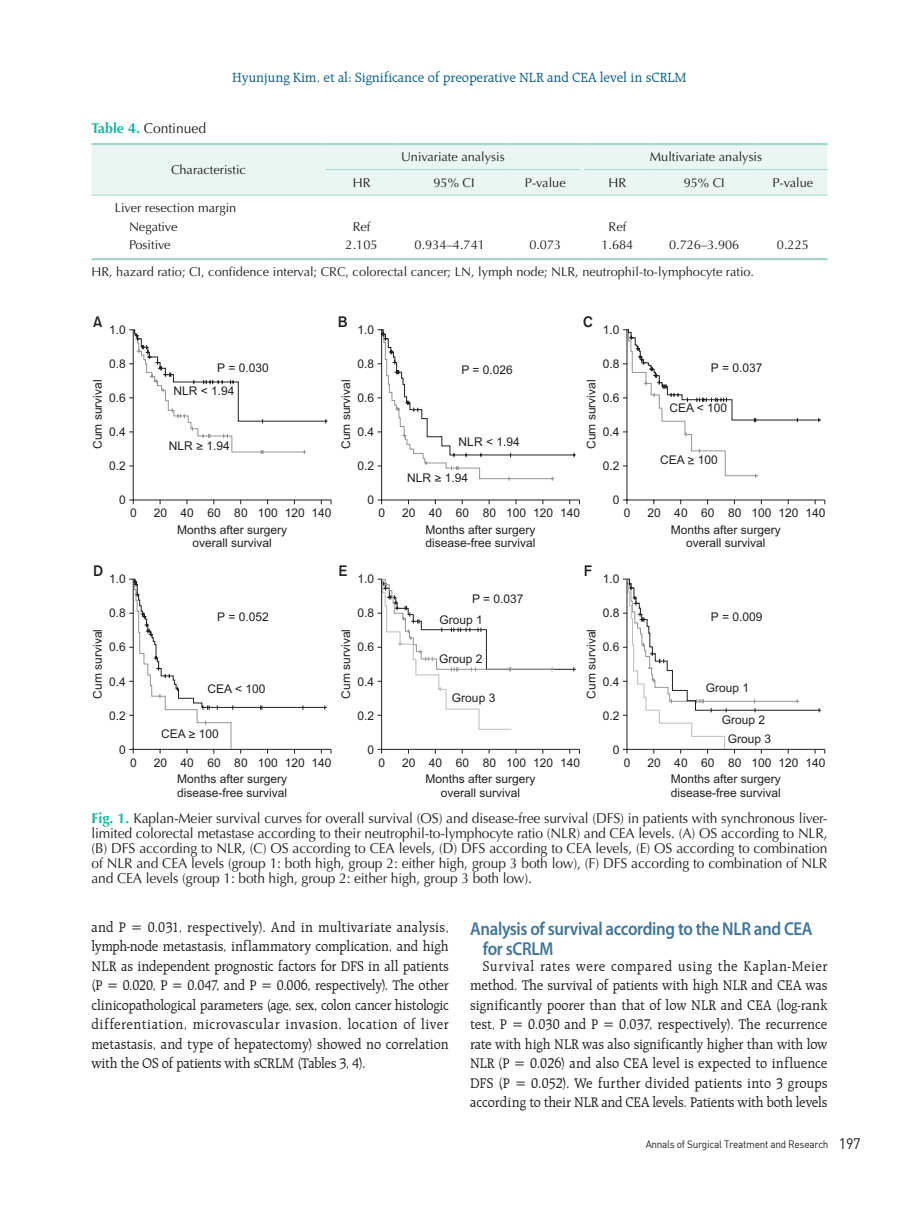
<style>
.page{position:relative;width:919px;height:1217px;background:#fff}
.page>*{position:absolute;margin:0;border:0;box-sizing:border-box;transform-origin:0 0}
.t1{font:600 18.75px/19.5px "Myriad Pro";letter-spacing:-.02em;color:#417599;scale:.9 1}
.t2{font:15px/19.5px "Raleigh BT";letter-spacing:-.015em;color:#231f20;text-align:justify;scale:.94 1}
.t3{font:15px "Gothic 725 BT Bold A";color:#231f20}
.t4{font:14.25px/15px "Optima LT Std";letter-spacing:-.01em;color:#231f20;text-align:justify}
.t5{font:14.25px "Raleigh BT";letter-spacing:-.01em;color:#0b6189}
.t6{font:12.75px/18.5px "Optima LT Std";color:#231f20}
.t7{font:12px/13.4px "Arial";color:#231f20}
.t8{font:10.5px "Dinreg";letter-spacing:-.025em;color:#231f20;scale:.95 1}
.s1{font-weight:700;color:#11b9a0}
.s2{font-size:15px}
</style>
<div class="page">
<svg style="left:129px;top:329px;width:203px;height:175px"></svg>
<svg style="left:377px;top:329px;width:203px;height:176px"></svg>
<svg style="left:623px;top:329px;width:202px;height:176px"></svg>
<svg style="left:129px;top:578px;width:203px;height:176px"></svg>
<svg style="left:132px;top:578px;width:200px;height:132px"></svg>
<svg style="left:381px;top:578px;width:444px;height:172px"></svg>
<hr style="left:91px;top:258px;width:234px;height:2px;background:#a1d8cb">
<hr style="left:325px;top:258px;width:72px;height:2px;background:#a1d8cb">
<hr style="left:397px;top:258px;width:113px;height:2px;background:#a1d8cb">
<hr style="left:510px;top:258px;width:70px;height:2px;background:#a1d8cb">
<hr style="left:584px;top:258px;width:66px;height:2px;background:#a1d8cb">
<hr style="left:650px;top:258px;width:108px;height:2px;background:#a1d8cb">
<hr style="left:758px;top:258px;width:69px;height:2px;background:#a1d8cb">
<svg style="left:91px;top:143px;width:736px;height:53px;background:#e4f3f0"></svg>
<p class="t5" style="left:232px;top:69px;width:456px">Hyunjung Kim, et al: Significance of preoperative NLR and CEA level in sCRLM</p>
<p class="t4" style="left:91px;top:121px;width:116px"><span class="s1">Table 4.</span> Continued</p>
<p class="t6" style="left:171px;top:160px;width:76px">Characteristic</p>
<p class="t6" style="left:129px;top:199px;width:109px;text-indent:-14px">Liver resection margin<br>Negative</p>
<p class="t6" style="left:401px;top:148px;width:105px">Univariate analysis</p>
<p class="t6" style="left:650px;top:148px;width:114px">Multivariate analysis</p>
<p class="t6" style="left:353px;top:173px;width:19px">HR</p>
<p class="t6" style="left:433px;top:173px;width:43px">95% CI</p>
<p class="t6" style="left:525px;top:173px;width:42px">P-value</p>
<p class="t6" style="left:608px;top:173px;width:19px">HR</p>
<p class="t6" style="left:683px;top:173px;width:43px">95% CI</p>
<p class="t6" style="left:772px;top:173px;width:42px">P-value</p>
<p class="t6" style="left:353px;top:217px;width:19px">Ref</p>
<p class="t6" style="left:608px;top:217px;width:19px">Ref</p>
<p class="t6" style="left:129px;top:236px;width:43px">Positive</p>
<p class="t6" style="left:345px;top:236px;width:33px">2.105</p>
<p class="t6" style="left:414px;top:236px;width:72px">0.934–4.741</p>
<p class="t6" style="left:529px;top:236px;width:33px">0.073</p>
<p class="t6" style="left:601px;top:236px;width:33px">1.684</p>
<p class="t6" style="left:669px;top:236px;width:72px">0.726–3.906</p>
<p class="t6" style="left:776px;top:236px;width:33px">0.225</p>
<p class="t6" style="left:91px;top:263px;width:664px">HR, hazard ratio; CI, confidence interval; CRC, colorectal cancer; LN, lymph node; NLR, neutrophil-to-lymphocyte ratio.</p>
<p class="t3" style="left:93px;top:313px;width:11px">A</p>
<p class="t7" style="left:109px;top:324px;width:18px">1.0</p>
<p class="t7" style="left:109px;top:358px;width:18px">0.8</p>
<p class="t7" style="left:109px;top:392px;width:18px">0.6</p>
<p class="t7" style="left:109px;top:426px;width:18px">0.4</p>
<p class="t7" style="left:109px;top:460px;width:18px">0.2</p>
<p class="t7" style="left:92px;top:449px;width:71px;rotate:-90deg">Cum survival</p>
<p class="t7" style="left:173px;top:357px;width:97px;line-height:23.5px;text-indent:44px">P = 0.030<br>NLR &lt; 1.94</p>
<p class="t7" style="left:169px;top:440px;width:63px">NLR &gt; 1.94</p>
<p class="t3" style="left:338px;top:313px;width:11px">B</p>
<p class="t3" style="left:583px;top:313px;width:11px">C</p>
<p class="t7" style="left:357px;top:324px;width:18px">1.0</p>
<p class="t7" style="left:357px;top:358px;width:18px">0.8</p>
<p class="t7" style="left:357px;top:392px;width:18px">0.6</p>
<p class="t7" style="left:357px;top:426px;width:18px">0.4</p>
<p class="t7" style="left:357px;top:460px;width:18px">0.2</p>
<p class="t7" style="left:603px;top:324px;width:18px">1.0</p>
<p class="t7" style="left:603px;top:358px;width:18px">0.8</p>
<p class="t7" style="left:603px;top:392px;width:18px">0.6</p>
<p class="t7" style="left:603px;top:426px;width:18px">0.4</p>
<p class="t7" style="left:603px;top:460px;width:18px">0.2</p>
<p class="t7" style="left:461px;top:364px;width:53px">P = 0.026</p>
<p class="t7" style="left:340px;top:449px;width:71px;rotate:-90deg">Cum survival</p>
<p class="t7" style="left:585px;top:449px;width:71px;rotate:-90deg">Cum survival</p>
<p class="t7" style="left:458px;top:436px;width:63px">NLR &lt; 1.94</p>
<p class="t7" style="left:407px;top:471px;width:63px">NLR &gt; 1.94</p>
<p class="t7" style="left:711px;top:362px;width:53px">P = 0.037</p>
<p class="t7" style="left:669px;top:402px;width:59px">CEA &lt; 100</p>
<p class="t7" style="left:660px;top:454px;width:59px">CEA &gt; 100</p>
<p class="t7" style="left:119px;top:494px;width:8px">0</p>
<p class="t7" style="left:367px;top:494px;width:8px">0</p>
<p class="t7" style="left:612px;top:494px;width:8px">0</p>
<p class="t7" style="left:130px;top:507px;width:8px">0</p>
<p class="t7" style="left:154px;top:507px;width:69px">20 40 60</p>
<p class="t7" style="left:234px;top:507px;width:99px">80 100 120 140</p>
<p class="t7" style="left:378px;top:507px;width:8px">0</p>
<p class="t7" style="left:402px;top:507px;width:69px">20 40 60</p>
<p class="t7" style="left:482px;top:507px;width:99px">80 100 120 140</p>
<p class="t7" style="left:624px;top:507px;width:8px">0</p>
<p class="t7" style="left:647px;top:507px;width:69px">20 40 60</p>
<p class="t7" style="left:728px;top:507px;width:99px">80 100 120 140</p>
<p class="t7" style="left:177px;top:524px;width:112px;text-align:center">Months after surgery overall survival</p>
<p class="t7" style="left:425px;top:524px;width:112px">Months after surgery disease-free survival</p>
<p class="t7" style="left:670px;top:524px;width:112px;text-align:center">Months after surgery overall survival</p>
<p class="t3" style="left:93px;top:562px;width:12px">D</p>
<p class="t7" style="left:109px;top:573px;width:18px">1.0</p>
<p class="t7" style="left:109px;top:607px;width:18px">0.8</p>
<p class="t7" style="left:109px;top:641px;width:18px">0.6</p>
<p class="t7" style="left:109px;top:675px;width:18px">0.4</p>
<p class="t7" style="left:109px;top:709px;width:18px">0.2</p>
<p class="t7" style="left:92px;top:698px;width:71px;rotate:-90deg">Cum survival</p>
<p class="t7" style="left:119px;top:743px;width:8px">0</p>
<p class="t7" style="left:217px;top:611px;width:53px">P = 0.052</p>
<p class="t7" style="left:208px;top:682px;width:59px">CEA &lt; 100</p>
<p class="t7" style="left:161px;top:728px;width:59px">CEA &gt; 100</p>
<p class="t3" style="left:338px;top:562px;width:11px">E</p>
<p class="t3" style="left:584px;top:562px;width:10px">F</p>
<p class="t7" style="left:357px;top:573px;width:18px">1.0</p>
<p class="t7" style="left:357px;top:607px;width:18px">0.8</p>
<p class="t7" style="left:357px;top:641px;width:18px">0.6</p>
<p class="t7" style="left:357px;top:675px;width:18px">0.4</p>
<p class="t7" style="left:357px;top:709px;width:18px">0.2</p>
<p class="t7" style="left:603px;top:573px;width:18px">1.0</p>
<p class="t7" style="left:603px;top:607px;width:18px">0.8</p>
<p class="t7" style="left:603px;top:641px;width:18px">0.6</p>
<p class="t7" style="left:603px;top:675px;width:18px">0.4</p>
<p class="t7" style="left:603px;top:709px;width:18px">0.2</p>
<p class="t7" style="left:439px;top:589px;width:86px;line-height:20.4px;text-indent:33px">P = 0.037<br>Group 1</p>
<p class="t7" style="left:439px;top:653px;width:45px">Group 2</p>
<p class="t7" style="left:452px;top:691px;width:45px">Group 3</p>
<p class="t7" style="left:340px;top:698px;width:71px;rotate:-90deg">Cum survival</p>
<p class="t7" style="left:585px;top:698px;width:71px;rotate:-90deg">Cum survival</p>
<p class="t7" style="left:367px;top:743px;width:8px">0</p>
<p class="t7" style="left:612px;top:743px;width:8px">0</p>
<p class="t7" style="left:711px;top:611px;width:53px">P = 0.009</p>
<p class="t7" style="left:705px;top:681px;width:45px">Group 1</p>
<p class="t7" style="left:721px;top:711px;width:51px;line-height:18.5px;text-align:center">Group 2<br>Group 3</p>
<p class="t7" style="left:130px;top:756px;width:8px">0</p>
<p class="t7" style="left:154px;top:756px;width:69px">20 40 60</p>
<p class="t7" style="left:234px;top:756px;width:99px">80 100 120 140</p>
<p class="t7" style="left:378px;top:756px;width:8px">0</p>
<p class="t7" style="left:402px;top:756px;width:69px">20 40 60</p>
<p class="t7" style="left:482px;top:756px;width:99px">80 100 120 140</p>
<p class="t7" style="left:624px;top:756px;width:8px">0</p>
<p class="t7" style="left:647px;top:756px;width:69px">20 40 60</p>
<p class="t7" style="left:728px;top:756px;width:99px">80 100 120 140</p>
<p class="t7" style="left:177px;top:773px;width:112px">Months after surgery disease-free survival</p>
<p class="t7" style="left:425px;top:773px;width:112px;text-align:center">Months after surgery overall survival</p>
<p class="t7" style="left:670px;top:773px;width:112px">Months after surgery disease-free survival</p>
<p class="t4" style="left:91px;top:810px;width:737px"><span class="s1">Fig. 1.</span> Kaplan-Meier survival curves for overall survival (OS) and disease-free survival (DFS) in patients with synchronous liver&shy;limited colorectal metastase according to their neutrophil-to-lymphocyte ratio (NLR) and CEA levels. (A) OS according to NLR, (B) DFS according to NLR, (C) OS according to CEA levels, (D) DFS according to CEA levels, (E) OS according to combination of NLR and CEA levels (group 1: both high, group 2: either high, group 3 both low), (F) DFS according to combination of NLR and CEA levels (group 1: both high, group 2: either high, group 3 both low).</p>
<p class="t2" style="left:91px;top:916px;width:382px">and P = 0.031, respectively). And in multivariate analysis, lymph-node metastasis, inflammatory complication, and high NLR as independent prognostic factors for DFS in all patients (P = 0.020, P = 0.047, and P = 0.006, respectively). The other clinicopathological parameters (age, sex, colon cancer histologic differentiation, microvascular invasion, location of liver metastasis, and type of hepatectomy) showed no correlation with the OS of patients with sCRLM (Tables 3, 4).</p>
<p class="t1" style="left:483px;top:918px;width:368px;text-indent:-13px">Analysis of survival according to the NLR and CEA for sCRLM</p>
<p class="t2" style="left:470px;top:955px;width:381px;text-indent:13px">Survival rates were compared using the Kaplan-Meier method. The survival of patients with high NLR and CEA was significantly poorer than that of low NLR and CEA (log-rank test, P = 0.030 and P = 0.037, respectively). The recurrence rate with high NLR was also significantly higher than with low NLR (P = 0.026) and also CEA level is expected to influence DFS (P = 0.052). We further divided patients into 3 groups according to their NLR and CEA levels. Patients with both levels</p>
<p class="t8" style="left:645px;top:1137px;width:228px">Annals of Surgical Treatment and Research <span class="s2">197</span></p>
</div>
